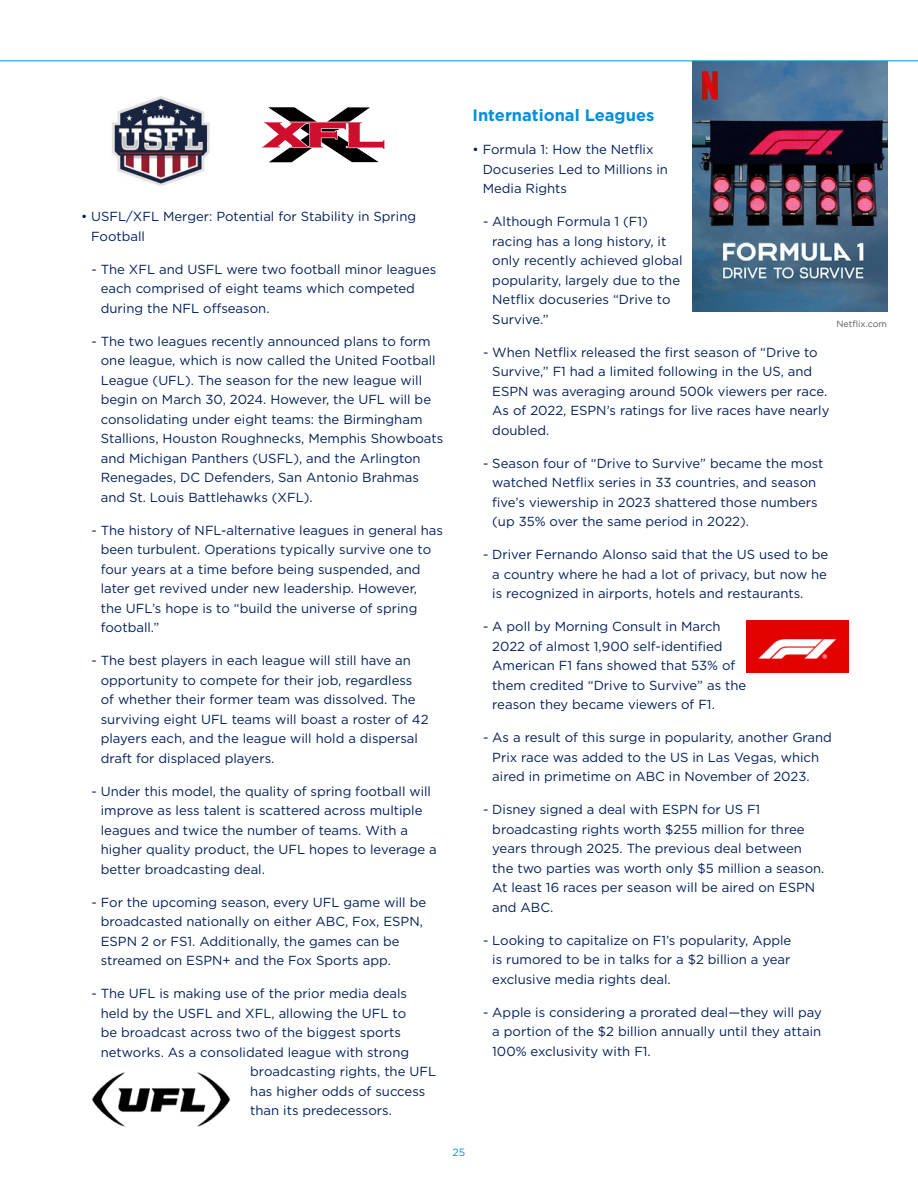
<style>
.page{position:relative;width:918px;height:1188px;background:#fff}
.page>*{position:absolute;margin:0;border:0;box-sizing:border-box;transform-origin:0 0}
.head_2{font:700 16.5px "Gotham";color:#008fde}
.bullet_2{font:13.2px/19.5px "Gotham";color:#00205b}
.body_copy{font:13.2px/19.5px "Gotham";color:#00205b}
.t1{font:10.5px "Gotham";color:#008fde}
.image_credit{font:9px "Gotham";color:#57585a}
</style>
<div class="page">
<img style="left:693px;top:62px;width:194px;height:250px">
<img style="left:112px;top:96px;width:98px;height:90px">
<img style="left:92px;top:1072px;width:139px;height:55px">
<svg style="left:262px;top:107px;width:123px;height:56px"></svg>
<img style="left:746px;top:620px;width:103px;height:52px">
<hr style="left:0;top:60px;width:918px;height:1px;background:#008fde">
<p class="body_copy" style="left:91px;top:206px;width:327px;text-indent:-10px">• USFL/XFL Merger: Potential for Stability in Spring<br>Football</p>
<p class="bullet_2" style="left:101px;top:259px;width:337px;text-indent:-9px">- The XFL and USFL were two football minor leagues each comprised of eight teams which competed during the NFL offseason.</p>
<p class="bullet_2" style="left:101px;top:331px;width:344px;text-indent:-9px">- The two leagues recently announced plans to form one league, which is now called the United Football League (UFL). The season for the new league will begin on March 30, 2024. However, the UFL will be consolidating under eight teams: the Birmingham Stallions, Houston Roughnecks, Memphis Showboats and Michigan Panthers (USFL), and the Arlington Renegades, DC Defenders, San Antonio Brahmas and St. Louis Battlehawks (XFL).</p>
<p class="bullet_2" style="left:101px;top:520px;width:344px;text-indent:-9px">- The history of NFL-alternative leagues in general has been turbulent. Operations typically survive one to four years at a time before being suspended, and later get revived under new leadership. However,<br>the UFL’s hope is to “build the universe of spring football.”</p>
<p class="bullet_2" style="left:101px;top:650px;width:329px;text-indent:-9px">- The best players in each league will still have an opportunity to compete for their job, regardless of whether their former team was dissolved. The surviving eight UFL teams will boast a roster of 42 players each, and the league will hold a dispersal draft for displaced players.</p>
<p class="bullet_2" style="left:101px;top:781px;width:337px;text-indent:-9px">- Under this model, the quality of spring football will improve as less talent is scattered across multiple leagues and twice the number of teams. With a higher quality product, the UFL hopes to leverage a better broadcasting deal.</p>
<p class="bullet_2" style="left:101px;top:892px;width:327px;text-indent:-9px">- For the upcoming season, every UFL game will be broadcasted nationally on either ABC, Fox, ESPN, ESPN 2 or FS1. Additionally, the games can be streamed on ESPN+ and the Fox Sports app.</p>
<p class="bullet_2" style="left:92px;top:983px;width:317px">- The UFL is making use of the prior media deals</p>
<p class="bullet_2" style="left:101px;top:1003px;width:307px">held by the USFL and XFL, allowing the UFL to</p>
<p class="bullet_2" style="left:101px;top:1022px;width:302px">be broadcast across two of the biggest sports</p>
<p class="bullet_2" style="left:101px;top:1042px;width:310px">networks. As a consolidated league with strong</p>
<p class="bullet_2" style="left:250px;top:1061px;width:187px">broadcasting rights, the UFL</p>
<p class="bullet_2" style="left:250px;top:1081px;width:177px">has higher odds of success</p>
<p class="bullet_2" style="left:250px;top:1100px;width:143px">than its predecessors.</p>
<p class="head_2" style="left:472px;top:104px;width:183px">International Leagues</p>
<p class="body_copy" style="left:483px;top:139px;width:187px;text-indent:-10px">• Formula 1: How the Netflix<br>Docuseries Led to Millions in<br>Media Rights</p>
<p class="bullet_2" style="left:492px;top:211px;width:192px;text-indent:-9px">- Although Formula 1 (F1) racing has a long history, it only recently achieved global popularity, largely due to the<br>Netflix docuseries “Drive to<br>Survive.”</p>
<p class="bullet_2" style="left:492px;top:342px;width:339px;text-indent:-9px">- When Netflix released the first season of “Drive to Survive,” F1 had a limited following in the US, and ESPN was averaging around 500k viewers per race.<br>As of 2022, ESPN’s ratings for live races have nearly doubled.</p>
<p class="bullet_2" style="left:492px;top:453px;width:333px;text-indent:-9px">- Season four of “Drive to Survive” became the most watched Netflix series in 33 countries, and season five’s viewership in 2023 shattered those numbers (up 35% over the same period in 2022).</p>
<p class="bullet_2" style="left:492px;top:544px;width:337px;text-align:justify;text-indent:-9px">- Driver Fernando Alonso said that the US used to be a country where he had a lot of privacy, but now he is recognized in airports, hotels and restaurants.</p>
<p class="bullet_2" style="left:492px;top:616px;width:256px;text-indent:-9px">- A poll by Morning Consult in March 2022 of almost 1,900 self-identified American F1 fans showed that 53% of them credited “Drive to Survive” as the reason they became viewers of F1.</p>
<p class="bullet_2" style="left:492px;top:727px;width:341px;text-indent:-9px">- As a result of this surge in popularity, another Grand<br>Prix race was added to the US in Las Vegas, which aired in primetime on ABC in November of 2023.</p>
<p class="bullet_2" style="left:492px;top:799px;width:334px;text-indent:-9px">- Disney signed a deal with ESPN for US F1 broadcasting rights worth $255 million for three years through 2025. The previous deal between the two parties was worth only $5 million a season.<br>At least 16 races per season will be aired on ESPN and ABC.</p>
<p class="bullet_2" style="left:492px;top:930px;width:301px;text-align:justify;text-indent:-9px">- Looking to capitalize on F1’s popularity, Apple is rumored to be in talks for a $2 billion a year exclusive media rights deal.</p>
<p class="bullet_2" style="left:492px;top:1002px;width:331px;text-align:justify;text-indent:-9px">- Apple is considering a prorated deal—they will pay a portion of the $2 billion annually until they attain 100% exclusivity with F1.</p>
<p class="image_credit" style="left:836px;top:318px;width:52px">Netflix.com</p>
<p class="t1" style="left:453px;top:1145px;width:14px">25</p>
</div>
